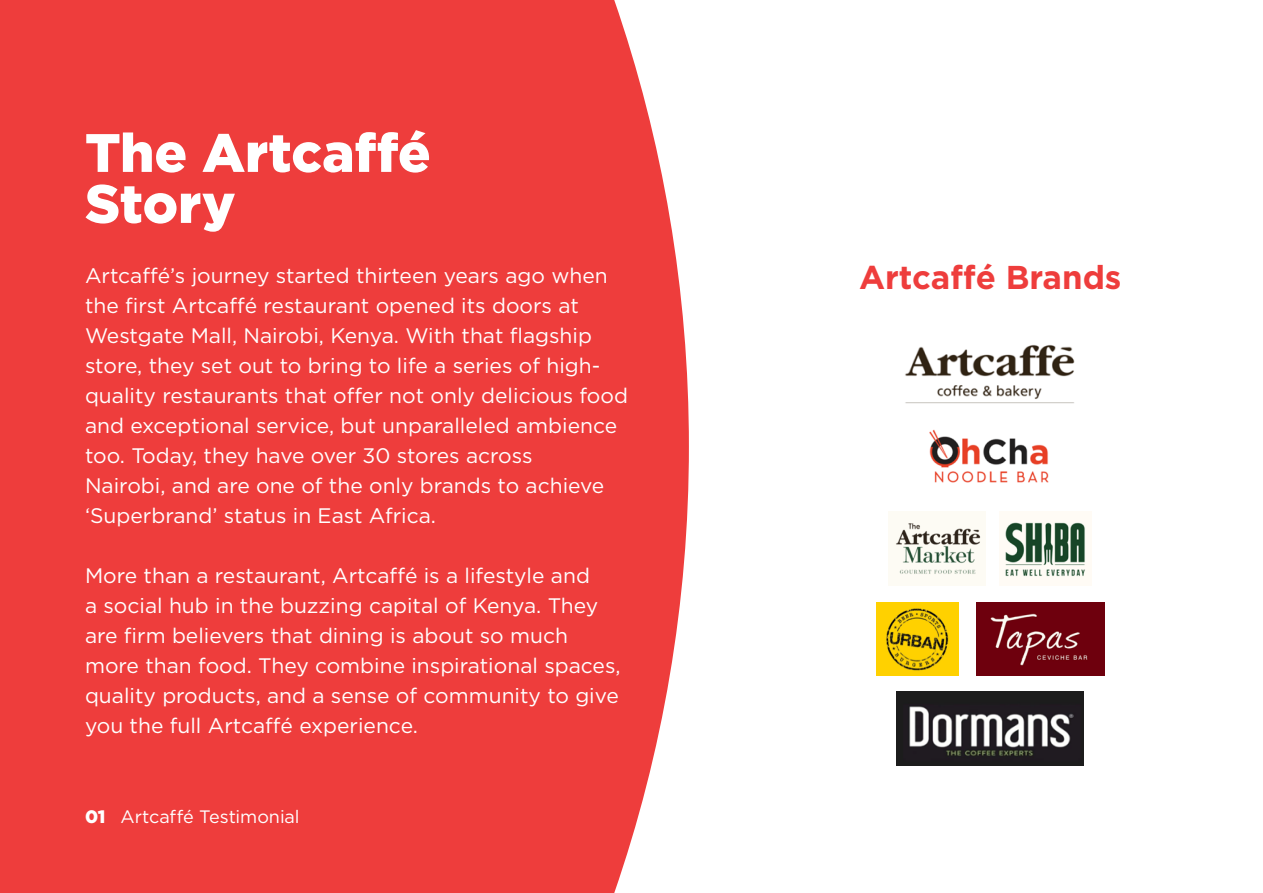
<style>
.page{position:relative;width:1263px;height:893px;background:#fff}
.page>*{position:absolute;margin:0;border:0;box-sizing:border-box;transform-origin:0 0}
.t1{font:900 54px/51px "Gotham HTF";color:#fff}
.t2{font:700 33px "Gotham HTF";color:#ee3d3c}
.t3{font:21px/30px "Gotham HTF";color:#fff}
.t4{font:18px "Gotham HTF";letter-spacing:-.005em;color:#fff}
.s1{font-weight:900}
</style>
<div class="page">
<div style="left:0;top:0;width:689px;height:893px;background:#ee3d3c"></div>
<img style="left:905px;top:344px;width:170px;height:60px">
<img style="left:897px;top:692px;width:186px;height:73px">
<img style="left:929px;top:429px;width:120px;height:54px">
<img style="left:977px;top:602px;width:127px;height:73px">
<img style="left:876px;top:602px;width:83px;height:74px">
<img style="left:888px;top:512px;width:97px;height:73px">
<img style="left:1005px;top:521px;width:81px;height:56px">
<p class="t1" style="left:85px;top:126px;width:347px">The Artcaffé<br>Story</p>
<p class="t3" style="left:85px;top:260px;width:544px">Artcaffé’s journey started thirteen years ago when the first Artcaffé restaurant opened its doors at Westgate Mall, Nairobi, Kenya. With that flagship store, they set out to bring to life a series of high&shy;quality restaurants that offer not only delicious food and exceptional service, but unparalleled ambience too. Today, they have over 30 stores across<br>Nairobi, and are one of the only brands to achieve ‘Superbrand’ status in East Africa.</p>
<p class="t3" style="left:85px;top:560px;width:537px">More than a restaurant, Artcaffé is a lifestyle and<br>a social hub in the buzzing capital of Kenya. They are firm believers that dining is about so much more than food. They combine inspirational spaces, quality products, and a sense of community to give you the full Artcaffé experience.</p>
<p class="t4" style="left:85px;top:806px;width:216px"><span class="s1">01</span> Artcaffé Testimonial</p>
<p class="t2" style="left:859px;top:258px;width:264px">Artcaffé Brands</p>
</div>
